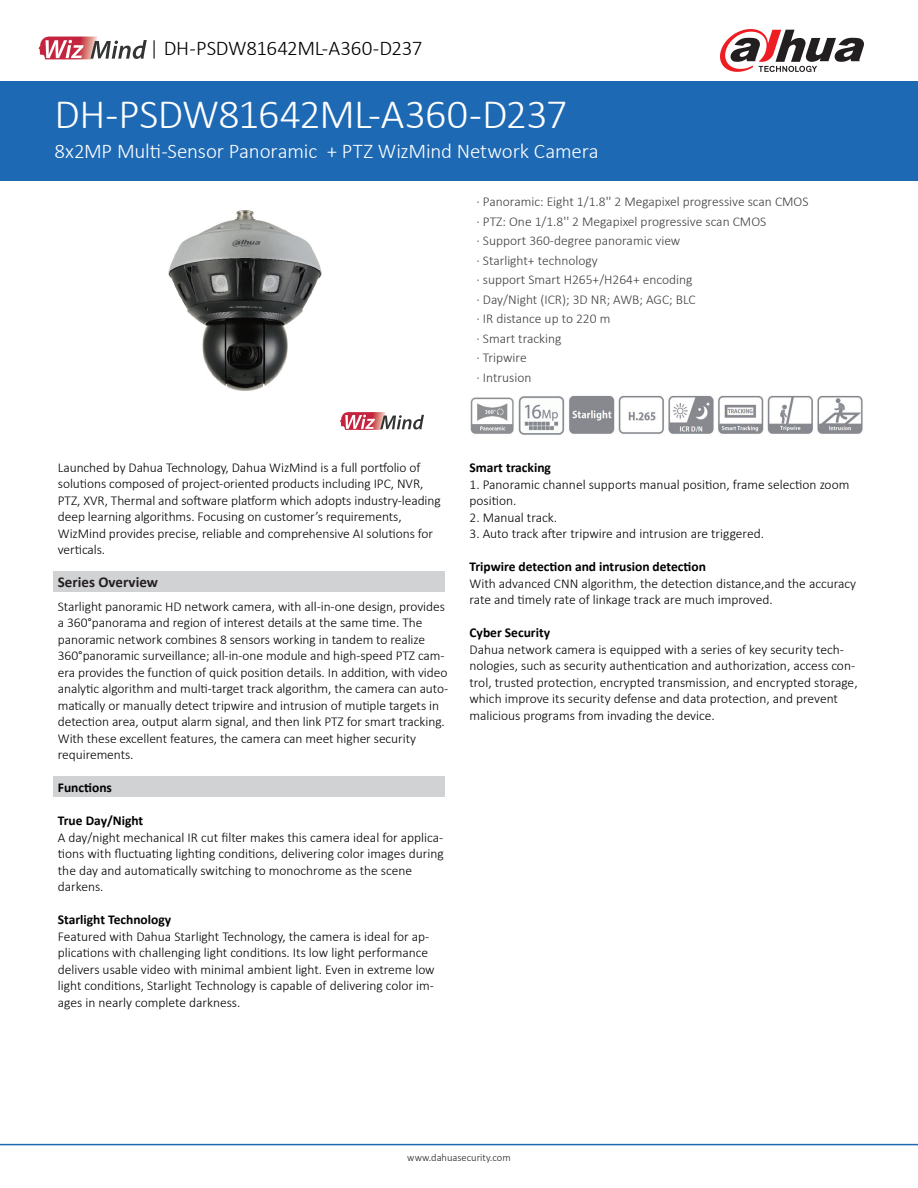
<style>
.page{position:relative;width:918px;height:1188px;background:#fff}
.page>*{position:absolute;margin:0;border:0;box-sizing:border-box;transform-origin:0 0}
.t1{font:300 42px "Calibri";letter-spacing:-.02em;color:#fff}
.t2{font:300 21px "Calibri";letter-spacing:-.01em;color:#fff}
.t3{font:300 21px "Calibri";letter-spacing:-.015em;color:#000}
.t4{font:700 15px "Calibri";color:#231f20}
.t5{font:300 13.5px/16.5px "Calibri";letter-spacing:-.005em;color:#000}
.t6{font:300 13.5px "Calibri";color:#413f41}
.t7{font:700 13.5px "Calibri";color:#000}
.t8{font:300 10.5px "Calibri";color:#231f20}
.s1{color:#1b1513}
</style>
<div class="page">
<div style="left:0;top:81px;width:918px;height:100px;background:#1e69b4"></div>
<hr style="left:0;top:1144px;width:918px;height:1px;background:#1e69b4">
<svg style="left:720px;top:29px;width:144px;height:43px"></svg>
<div style="left:53px;top:776px;width:392px;height:21px;background:#d1d2d4"></div>
<div style="left:53px;top:571px;width:392px;height:21px;background:#d1d2d4"></div>
<svg style="left:340px;top:412px;width:84px;height:18px"></svg>
<svg style="left:39px;top:37px;width:108px;height:22px"></svg>
<img style="left:470px;top:395px;width:393px;height:40px">
<img style="left:168px;top:210px;width:154px;height:181px">
<p class="t3" style="left:150px;top:35px;width:275px"><span class="s1">|</span> DH-PSDW81642ML-A360-D237</p>
<p class="t1" style="left:55px;top:88px;width:514px">DH-PSDW81642ML-A360-D237</p>
<p class="t2" style="left:55px;top:138px;width:546px">8x2MP Multi-Sensor Panoramic + PTZ WizMind Network Camera</p>
<p class="t6" style="left:477px;top:193px;width:333px">· Panoramic: Eight 1/1.8'' 2 Megapixel progressive scan CMOS</p>
<p class="t6" style="left:477px;top:213px;width:291px">· PTZ: One 1/1.8'' 2 Megapixel progressive scan CMOS</p>
<p class="t6" style="left:477px;top:232px;width:205px">· Support 360-degree panoramic view</p>
<p class="t6" style="left:477px;top:252px;width:123px">· Starlight+ technology</p>
<p class="t6" style="left:477px;top:271px;width:217px">· support Smart H265+/H264+ encoding</p>
<p class="t6" style="left:477px;top:291px;width:221px">· Day/Night (ICR); 3D NR; AWB; AGC; BLC</p>
<p class="t6" style="left:477px;top:310px;width:135px">· IR distance up to 220 m</p>
<p class="t6" style="left:477px;top:330px;width:86px">· Smart tracking</p>
<p class="t6" style="left:477px;top:349px;width:52px">· Tripwire</p>
<p class="t6" style="left:477px;top:369px;width:56px">· Intrusion</p>
<p class="t5" style="left:58px;top:459px;width:364px">Launched by Dahua Technology, Dahua WizMind is a full portfolio of</p>
<p class="t5" style="left:58px;top:475px;width:384px">solutions composed of project-oriented products including IPC, NVR, PTZ, XVR, Thermal and software platform which adopts industry-leading deep learning algorithms. Focusing on customer’s requirements, WizMind provides precise, reliable and comprehensive AI solutions for verticals.</p>
<p class="t4" style="left:58px;top:573px;width:102px">Series Overview</p>
<p class="t5" style="left:58px;top:598px;width:392px">Starlight panoramic HD network camera, with all-in-one design, provides a 360°panorama and region of interest details at the same time. The panoramic network combines 8 sensors working in tandem to realize 360°panoramic surveillance; all-in-one module and high-speed PTZ cam&shy;era provides the function of quick position details. In addition, with video analytic algorithm and multi-target track algorithm, the camera can auto&shy;matically or manually detect tripwire and intrusion of mutiple targets in detection area, output alarm signal, and then link PTZ for smart tracking.<br>With these excellent features, the camera can meet higher security requirements.</p>
<p class="t7" style="left:58px;top:779px;width:56px">Functions</p>
<p class="t7" style="left:58px;top:812px;width:87px">True Day/Night</p>
<p class="t5" style="left:58px;top:829px;width:387px">A day/night mechanical IR cut filter makes this camera ideal for applica&shy;tions with fluctuating lighting conditions, delivering color images during the day and automatically switching to monochrome as the scene darkens.</p>
<p class="t7" style="left:58px;top:911px;width:115px">Starlight Technology</p>
<p class="t5" style="left:58px;top:928px;width:378px">Featured with Dahua Starlight Technology, the camera is ideal for ap&shy;plications with challenging light conditions. Its low light performance delivers usable video with minimal ambient light. Even in extreme low light conditions, Starlight Technology is capable of delivering color im&shy;ages in nearly complete darkness.</p>
<p class="t7" style="left:470px;top:459px;width:83px">Smart tracking</p>
<p class="t5" style="left:470px;top:476px;width:381px">1. Panoramic channel supports manual position, frame selection zoom position.</p>
<p class="t5" style="left:470px;top:509px;width:89px">2. Manual track.</p>
<p class="t5" style="left:470px;top:525px;width:296px">3. Auto track after tripwire and intrusion are triggered.</p>
<p class="t7" style="left:470px;top:558px;width:238px">Tripwire detection and intrusion detection</p>
<p class="t5" style="left:470px;top:575px;width:388px">With advanced CNN algorithm, the detection distance,and the accuracy rate and timely rate of linkage track are much improved.</p>
<p class="t7" style="left:470px;top:624px;width:82px">Cyber Security</p>
<p class="t5" style="left:470px;top:641px;width:390px">Dahua network camera is equipped with a series of key security tech&shy;nologies, such as security authentication and authorization, access con&shy;trol, trusted protection, encrypted transmission, and encrypted storage, which improve its security defense and data protection, and prevent malicious programs from invading the device.</p>
<p class="t8" style="left:407px;top:1151px;width:105px">www.dahuasecurity.com</p>
</div>
